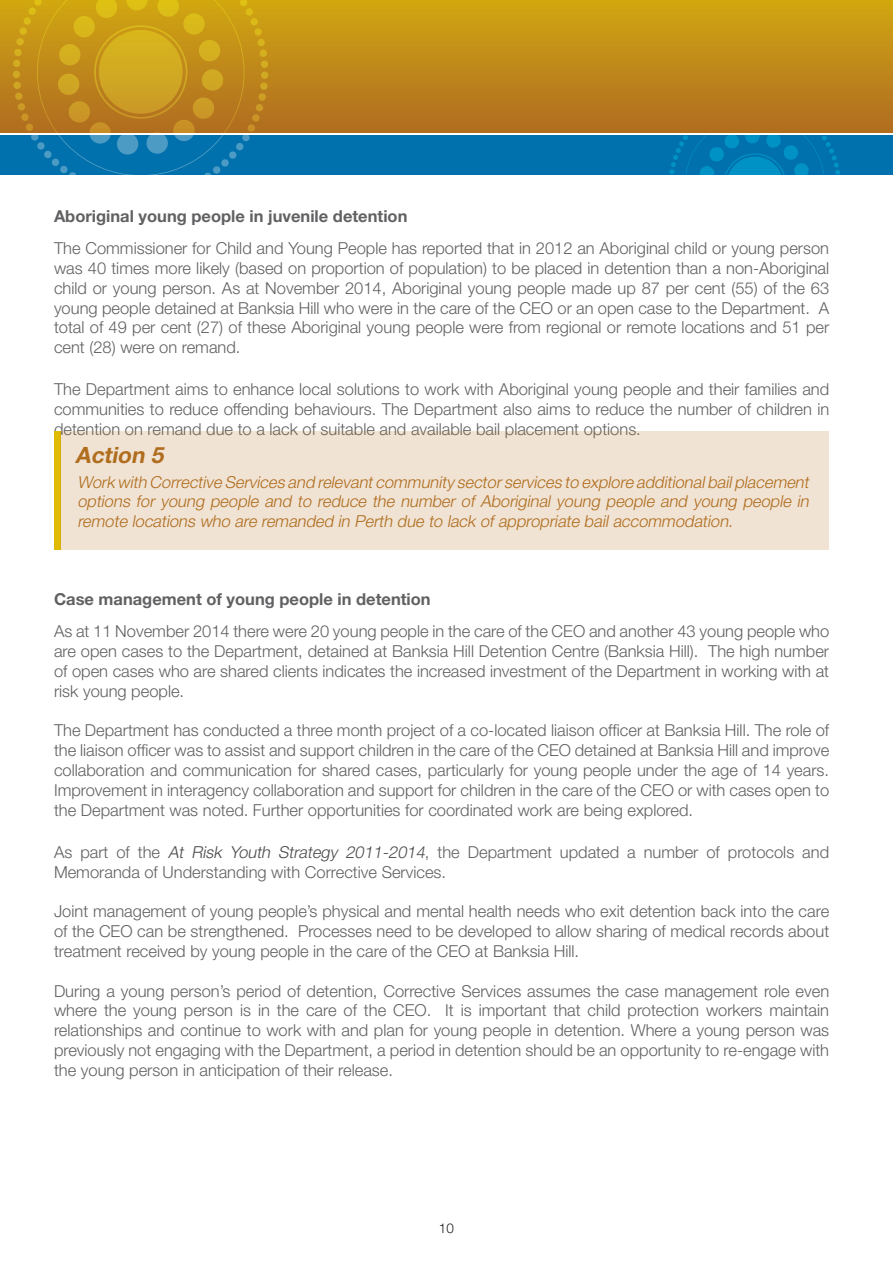
<style>
.page{position:relative;width:893px;height:1263px;background:#fff}
.page>*{position:absolute;margin:0;border:0;box-sizing:border-box;transform-origin:0 0}
.t1{font:italic 700 22.5px "Helvetica Neue LT Pro";color:#b06d1e}
.t2{font:300 16.5px/19.8px "Helvetica Neue LT Pro";color:#616164;text-align:justify}
.t3{font:italic 300 16.5px/19.8px "Helvetica Neue LT Pro";color:#b06d1e;text-align:justify}
.t4{font:700 16.5px "Helvetica Neue LT Pro";color:#616164}
.t5{font:300 13.5px "Helvetica Neue LT Pro";color:#231f20}
.s1{font-style:italic;color:#494a4b}
</style>
<div class="page">
<div style="left:0;top:0;width:893px;height:133px;background:linear-gradient(to bottom,#d1a712,#af6c21)"></div>
<div style="left:259px;top:49px;width:8px;height:8px;background:#d4af20;border-radius:50%"></div>
<div style="left:261px;top:60px;width:7px;height:8px;background:#d2ac21;border-radius:50%"></div>
<div style="left:261px;top:71px;width:7px;height:8px;background:#d0a923;border-radius:50%"></div>
<svg style="left:260px;top:82px;width:8px;height:8px"></svg>
<div style="left:258px;top:93px;width:8px;height:8px;background:#c59222;border-radius:3px"></div>
<div style="left:15px;top:92px;width:8px;height:8px;background:#c69422;border-radius:3px"></div>
<svg style="left:13px;top:81px;width:8px;height:8px"></svg>
<div style="left:13px;top:71px;width:7px;height:7px;background:#d1a923;border-radius:50%"></div>
<div style="left:13px;top:60px;width:8px;height:7px;background:#d2ac21;border-radius:50%"></div>
<div style="left:14px;top:49px;width:8px;height:7px;background:#d4af20;border-radius:50%"></div>
<svg style="left:16px;top:0;width:249px;height:133px;background:#c6941b"></svg>
<div style="left:0;top:135px;width:893px;height:40px;background:#0071ad"></div>
<svg style="left:669px;top:135px;width:171px;height:40px"></svg>
<div style="left:54px;top:431px;width:6px;height:119px;background:#dfbc03"></div>
<div style="left:60px;top:431px;width:769px;height:119px;background:#f0e3d4"></div>
<p class="t4" style="left:54px;top:205px;width:355px">Aboriginal young people in juvenile detention</p>
<p class="t2" style="left:54px;top:238px;width:777px">The Commissioner for Child and Young People has reported that in 2012 an Aboriginal child or young person was 40 times more likely (based on proportion of population) to be placed in detention than a non-Aboriginal child or young person. As at November 2014, Aboriginal young people made up 87 per cent (55) of the 63 young people detained at Banksia Hill who were in the care of the CEO or an open case to the Department. A total of 49 per cent (27) of these Aboriginal young people were from regional or remote locations and 51 per cent (28) were on remand.</p>
<p class="t2" style="left:54px;top:379px;width:777px">The Department aims to enhance local solutions to work with Aboriginal young people and their families and communities to reduce offending behaviours. The Department also aims to reduce the number of children in detention on remand due to a lack of suitable and available bail placement options.</p>
<h1 class="t1" style="left:75px;top:441px;width:94px">Action 5</h1>
<p class="t3" style="left:77px;top:471px;width:736px">Work with Corrective Services and relevantcommunity sectorservices to explore additionalbailplacement options for young people and to reduce the number of Aboriginal young people and young people in remote locations who are remanded in Perth due to lack of appropriate bail accommodation.</p>
<p class="t4" style="left:54px;top:589px;width:378px">Case management of young people in detention</p>
<p class="t2" style="left:54px;top:621px;width:777px">As at 11 November 2014 there were 20 young people in the care of the CEO and another 43 young people who are open cases to the Department, detained at Banksia Hill Detention Centre (Banksia Hill). The high number of open cases who are shared clients indicates the increased investment of the Department in working with at risk young people.</p>
<p class="t2" style="left:54px;top:720px;width:777px">The Department has conducted a three month project of a co-located liaison officer at Banksia Hill. The role of the liaison officer was to assist and support children in the care of the CEO detained at Banksia Hill and improve collaboration and communication for shared cases, particularly for young people under the age of 14 years.<br>Improvement in interagency collaboration and support for children in the care of the CEO or with cases open to the Department was noted. Further opportunities for coordinated work are being explored.</p>
<p class="t2" style="left:54px;top:842px;width:777px">As part of the <span class="s1">At Risk Youth Strategy 2011-2014</span>, the Department updated a number of protocols and<br>Memoranda of Understanding with Corrective Services.</p>
<p class="t2" style="left:54px;top:901px;width:777px">Joint management of young people’s physical and mental health needs who exit detention back into the care of the CEO can be strengthened. Processes need to be developed to allow sharing of medical records about treatment received by young people in the care of the CEO at Banksia Hill.</p>
<p class="t2" style="left:54px;top:980px;width:777px">During a young person’s period of detention, Corrective Services assumes the case management role even where the young person is in the care of the CEO. It is important that child protection workers maintain relationships and continue to work with and plan for young people in detention. Where a young person was previously not engaging with the Department, a period in detention should be an opportunity to re-engage with the young person in anticipation of their release.</p>
<p class="t5" style="left:439px;top:1220px;width:17px">10</p>
</div>
